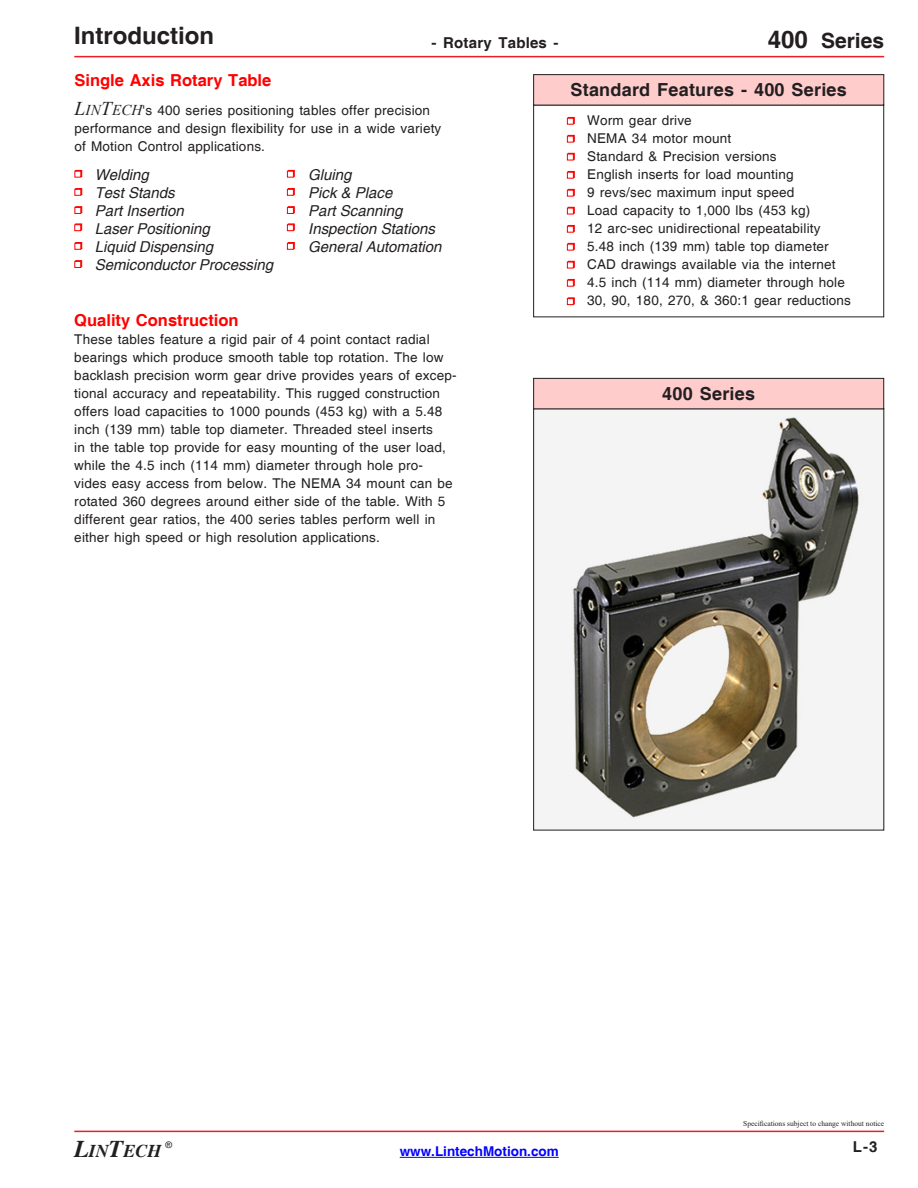
<style>
.page{position:relative;width:918px;height:1188px;background:#fff}
.page>*{position:absolute;margin:0;border:0;box-sizing:border-box;transform-origin:0 0}
.t1{font:700 24px "Helvetica";color:#231f20}
.t2{font:700 21px "Helvetica";color:#231f20}
.t3{font:700 18px "Helvetica";letter-spacing:.015em;color:#231f20}
.t4{font:italic 700 18px "Times";color:#231f20}
.t5{font:700 16.5px "Helvetica";color:#f00}
.t6{font:italic 15px/18px "Helvetica";color:#231f20}
.t7{font:700 15px "Helvetica";letter-spacing:.015em;color:#231f20}
.t8{font:13.5px/18px "Helvetica";letter-spacing:.015em;color:#231f20}
.t9{font:700 13.5px "Helvetica";color:#00f}
.t10{font:9px "Helvetica";color:#231f20}
.t11{font:7.5px "Times New Roman";color:#231f20}
.s1{font-size:24px}
.s2{font-family:"Times New Roman";font-style:italic;font-size:19.5px}
.s3{font-family:"Times New Roman";font-style:italic;font-size:15px}
</style>
<div class="page">
<hr style="left:74px;top:56px;width:810px;height:1px;background:#ee1d23">
<hr style="left:74px;top:1131px;width:810px;height:1px;background:#ee1d23">
<hr style="left:400px;top:1157px;width:159px;height:1px;background:#00f">
<img style="left:535px;top:410px;width:347px;height:418px">
<div style="left:533px;top:105px;width:351px;height:212px;border:1px solid #231f20"></div>
<svg style="left:568px;top:117px;width:7px;height:7px"></svg>
<div style="left:567px;top:118px;width:7px;height:7px;background:#fff;border:1px solid #f00"></div>
<svg style="left:568px;top:135px;width:7px;height:7px"></svg>
<svg style="left:567px;top:136px;width:7px;height:6px"></svg>
<svg style="left:568px;top:207px;width:7px;height:7px"></svg>
<svg style="left:567px;top:208px;width:7px;height:6px"></svg>
<svg style="left:568px;top:243px;width:7px;height:7px"></svg>
<svg style="left:567px;top:244px;width:7px;height:6px"></svg>
<svg style="left:568px;top:261px;width:7px;height:7px"></svg>
<svg style="left:567px;top:262px;width:7px;height:6px"></svg>
<svg style="left:568px;top:171px;width:7px;height:7px"></svg>
<div style="left:567px;top:172px;width:7px;height:7px;background:#fff;border:1px solid #f00"></div>
<svg style="left:568px;top:279px;width:7px;height:7px"></svg>
<div style="left:567px;top:280px;width:7px;height:7px;background:#fff;border:1px solid #f00"></div>
<svg style="left:568px;top:153px;width:7px;height:7px"></svg>
<svg style="left:567px;top:154px;width:7px;height:6px"></svg>
<svg style="left:568px;top:225px;width:7px;height:7px"></svg>
<div style="left:567px;top:226px;width:7px;height:7px;background:#fff;border:1px solid #f00"></div>
<svg style="left:568px;top:189px;width:7px;height:7px"></svg>
<svg style="left:567px;top:190px;width:7px;height:6px"></svg>
<div style="left:534px;top:378px;width:350px;height:31px;background:#fcc"></div>
<div style="left:533px;top:378px;width:351px;height:31px;border:1px solid #231f20"></div>
<div style="left:534px;top:75px;width:350px;height:30px;background:#fcc"></div>
<div style="left:533px;top:74px;width:351px;height:31px;border:1px solid #231f20"></div>
<div style="left:75px;top:170px;width:7px;height:7px;background:#f00"></div>
<svg style="left:74px;top:171px;width:7px;height:7px"></svg>
<div style="left:75px;top:188px;width:7px;height:7px;background:#f00"></div>
<div style="left:74px;top:189px;width:7px;height:7px;background:#fff;border:1px solid #f00"></div>
<svg style="left:75px;top:206px;width:7px;height:7px"></svg>
<div style="left:74px;top:207px;width:7px;height:7px;background:#fff;border:1px solid #f00"></div>
<div style="left:75px;top:224px;width:7px;height:6px;background:#ff0909"></div>
<div style="left:74px;top:224px;width:7px;height:7px;background:#fff;border:1px solid #f00"></div>
<div style="left:75px;top:242px;width:7px;height:7px;background:#f00"></div>
<div style="left:74px;top:243px;width:7px;height:7px;background:#fff;border:1px solid #f00"></div>
<svg style="left:288px;top:170px;width:7px;height:7px"></svg>
<div style="left:287px;top:171px;width:7px;height:7px;background:#fff;border:1px solid #f00"></div>
<svg style="left:288px;top:188px;width:7px;height:7px"></svg>
<div style="left:287px;top:189px;width:7px;height:7px;background:#fff;border:1px solid #f00"></div>
<svg style="left:288px;top:206px;width:7px;height:7px"></svg>
<div style="left:287px;top:207px;width:7px;height:7px;background:#fff;border:1px solid #f00"></div>
<div style="left:288px;top:224px;width:7px;height:6px;background:#ff2323"></div>
<div style="left:287px;top:224px;width:7px;height:7px;background:#fff;border:1px solid #f00"></div>
<svg style="left:75px;top:260px;width:7px;height:7px"></svg>
<div style="left:74px;top:261px;width:7px;height:7px;background:#fff;border:1px solid #f00"></div>
<svg style="left:288px;top:242px;width:7px;height:7px"></svg>
<div style="left:287px;top:243px;width:7px;height:7px;background:#fff;border:1px solid #f00"></div>
<svg style="left:568px;top:297px;width:7px;height:7px"></svg>
<div style="left:567px;top:298px;width:7px;height:7px;background:#fff;border:1px solid #f00"></div>
<h1 class="t1" style="left:74px;top:21px;width:141px">Introduction</h1>
<p class="t7" style="left:432px;top:34px;width:129px">- Rotary Tables -</p>
<h2 class="t2" style="left:768px;top:28px;width:118px"><span class="s1">400</span> Series</h2>
<p class="t5" style="left:74px;top:70px;width:198px">Single Axis Rotary Table</p>
<p class="t8" style="left:74px;top:102px;width:368px"><span class="s2">L</span><span class="s3">IN</span><span class="s2">T</span><span class="s3">ECH</span>'s 400 series positioning tables offer precision performance and design flexibility for use in a wide variety of Motion Control applications.</p>
<p class="t6" style="left:95px;top:166px;width:180px">Welding<br>Test Stands<br>Part Insertion<br>Laser Positioning<br>Liquid Dispensing<br>Semiconductor Processing</p>
<p class="t6" style="left:308px;top:166px;width:135px">Gluing<br>Pick &amp; Place<br>Part Scanning<br>Inspection Stations<br>General Automation</p>
<p class="t5" style="left:74px;top:310px;width:166px">Quality Construction</p>
<p class="t8" style="left:74px;top:331px;width:384px">These tables feature a rigid pair of 4 point contact radial bearings which produce smooth table top rotation. The low backlash precision worm gear drive provides years of excep&shy;tional accuracy and repeatability. This rugged construction offers load capacities to 1000 pounds (453 kg) with a 5.48 inch (139 mm) table top diameter. Threaded steel inserts<br>in the table top provide for easy mounting of the user load, while the 4.5 inch (114 mm) diameter through hole pro&shy;vides easy access from below. The NEMA 34 mount can be rotated 360 degrees around either side of the table. With 5 different gear ratios, the 400 series tables perform well in either high speed or high resolution applications.</p>
<h3 class="t3" style="left:571px;top:78px;width:278px">Standard Features - 400 Series</h3>
<p class="t8" style="left:587px;top:111px;width:265px">Worm gear drive<br>NEMA 34 motor mount<br>Standard &amp; Precision versions<br>English inserts for load mounting<br>9 revs/sec maximum input speed<br>Load capacity to 1,000 lbs (453 kg)<br>12 arc-sec unidirectional repeatability<br>5.48 inch (139 mm) table top diameter<br>CAD drawings available via the internet<br>4.5 inch (114 mm) diameter through hole<br>30, 90, 180, 270, &amp; 360:1 gear reductions</p>
<h3 class="t3" style="left:662px;top:382px;width:94px">400 Series</h3>
<h3 class="t4" style="left:74px;top:1140px;width:89px"><span class="s1">L</span>IN<span class="s1">T</span>ECH</h3>
<p class="t9" style="left:400px;top:1143px;width:161px">www.LintechMotion.com</p>
<p class="t10" style="left:165px;top:1140px;width:8px">®</p>
<p class="t11" style="left:743px;top:1118px;width:143px">Specifications subject to change without notice</p>
<p class="t7" style="left:853px;top:1137px;width:26px">L-3</p>
</div>
